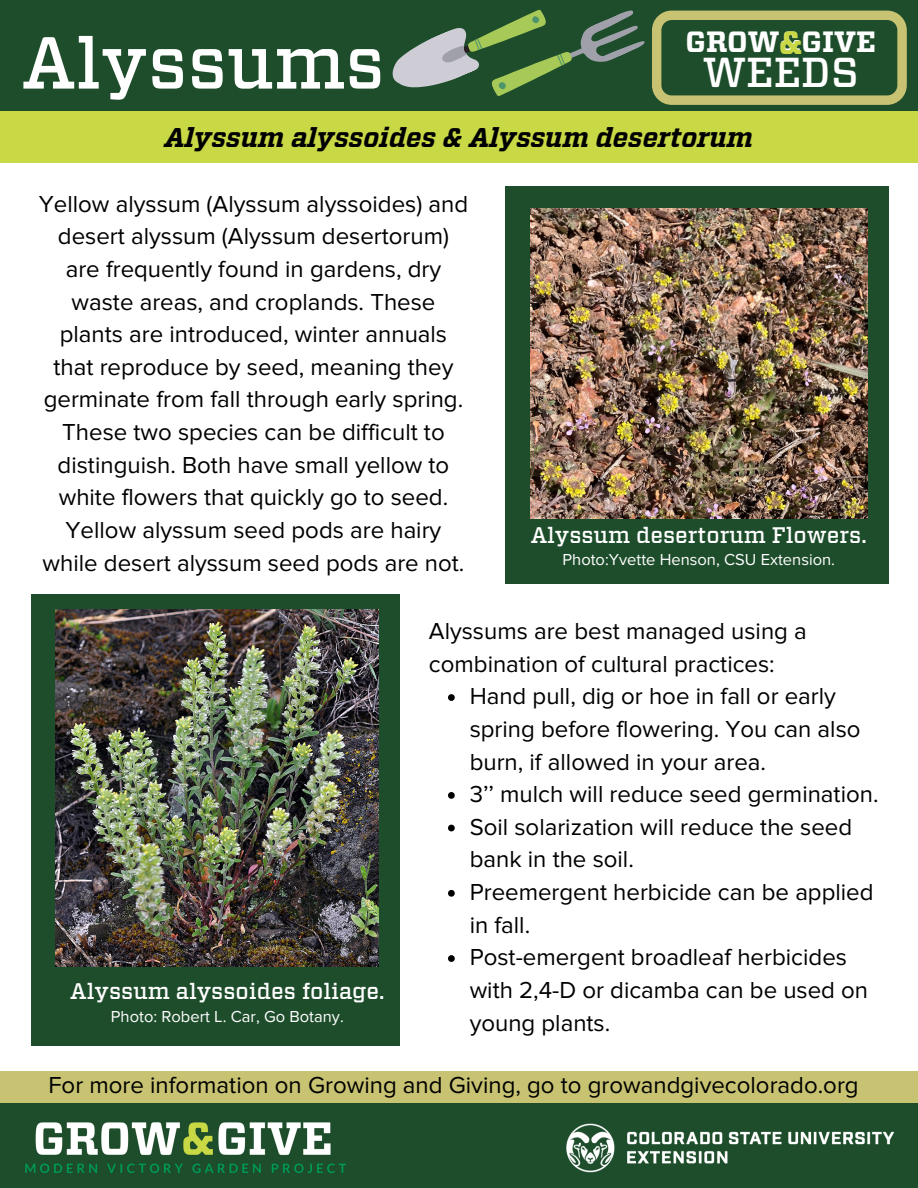
<style>
.page{position:relative;width:918px;height:1188px;background:#fff}
.page>*{position:absolute;margin:0;border:0;box-sizing:border-box;transform-origin:0 0}
.t1{font:500 73.2px "Vitesse";color:#fff}
.t2{font:500 41.85px "Vitesse";color:#fff}
.t3{font:700 32.25px "Vitesse";color:#c9d845}
.t4{font:700 29.25px "Vitesse";color:#fff}
.t5{font:italic 700 27px "Vitesse";color:#000}
.t6{font:24px/32.7px "Proxima Nova";color:#000}
.t7{font:500 22.5px "Vitesse";color:#fff}
.t8{font:16.5px "Proxima Nova";color:#fff}
</style>
<div class="page">
<div style="left:0;top:1071px;width:918px;height:38px;background:#c8c372"></div>
<div style="left:0;top:1103px;width:918px;height:85px;background:#1e4d2b"></div>
<img style="left:25px;top:1122px;width:321px;height:51px">
<div style="left:0;top:0;width:918px;height:117px;background:#1e4d2b"></div>
<img style="left:566px;top:1123px;width:329px;height:50px">
<div style="left:0;top:111px;width:918px;height:52px;background:#c9d845"></div>
<div style="left:505px;top:186px;width:384px;height:397px;background:#1e4d2b"></div>
<div style="left:31px;top:594px;width:369px;height:451px;background:#1e4d2b"></div>
<svg style="left:392px;top:9px;width:515px;height:96px"></svg>
<img style="left:530px;top:209px;width:338px;height:309px">
<svg style="left:448px;top:694px;width:7px;height:7px"></svg>
<svg style="left:448px;top:792px;width:7px;height:7px"></svg>
<svg style="left:448px;top:825px;width:7px;height:6px"></svg>
<svg style="left:448px;top:890px;width:7px;height:7px"></svg>
<svg style="left:448px;top:955px;width:7px;height:7px"></svg>
<img style="left:55px;top:610px;width:323px;height:356px">
<p class="t4" style="left:686px;top:24px;width:192px">GROW&amp;GIVE</p>
<p class="t1" style="left:22px;top:18px;width:365px">Alyssums</p>
<p class="t3" style="left:779px;top:23px;width:26px">&amp;</p>
<p class="t2" style="left:703px;top:47px;width:158px">WEEDS</p>
<p class="t5" style="left:165px;top:121px;width:590px">Alyssum alyssoides &amp; Alyssum desertorum</p>
<p class="t6" style="left:39px;top:188px;width:431px;text-align:center">Yellow alyssum (Alyssum alyssoides) and desert alyssum (Alyssum desertorum) are frequently found in gardens, dry waste areas, and croplands. These plants are introduced, winter annuals that reproduce by seed, meaning they germinate from fall through early spring.<br>These two species can be difficult to distinguish. Both have small yellow to white flowers that quickly go to seed.<br>Yellow alyssum seed pods are hairy while desert alyssum seed pods are not.</p>
<p class="t7" style="left:531px;top:521px;width:338px">Alyssum desertorum Flowers.</p>
<p class="t8" style="left:563px;top:550px;width:274px">Photo:Yvette Henson, CSU Extension.</p>
<p class="t7" style="left:70px;top:978px;width:316px">Alyssum alyssoides foliage.</p>
<p class="t8" style="left:111px;top:1006px;width:234px">Photo: Robert L. Car, Go Botany.</p>
<p class="t6" style="left:429px;top:615px;width:379px">Alyssums are best managed using a combination of cultural practices:</p>
<p class="t6" style="left:470px;top:680px;width:392px">Hand pull, dig or hoe in fall or early spring before flowering. You can also burn, if allowed in your area.</p>
<p class="t6" style="left:470px;top:778px;width:410px">3’’ mulch will reduce seed germination.</p>
<p class="t6" style="left:470px;top:811px;width:384px">Soil solarization will reduce the seed bank in the soil.</p>
<p class="t6" style="left:470px;top:876px;width:405px">Preemergent herbicide can be applied in fall.</p>
<p class="t6" style="left:470px;top:941px;width:400px">Post-emergent broadleaf herbicides with 2,4-D or dicamba can be used on young plants.</p>
<p class="t6" style="left:48px;top:1069px;width:812px">For more information on Growing and Giving, go to growandgivecolorado.org</p>
</div>
